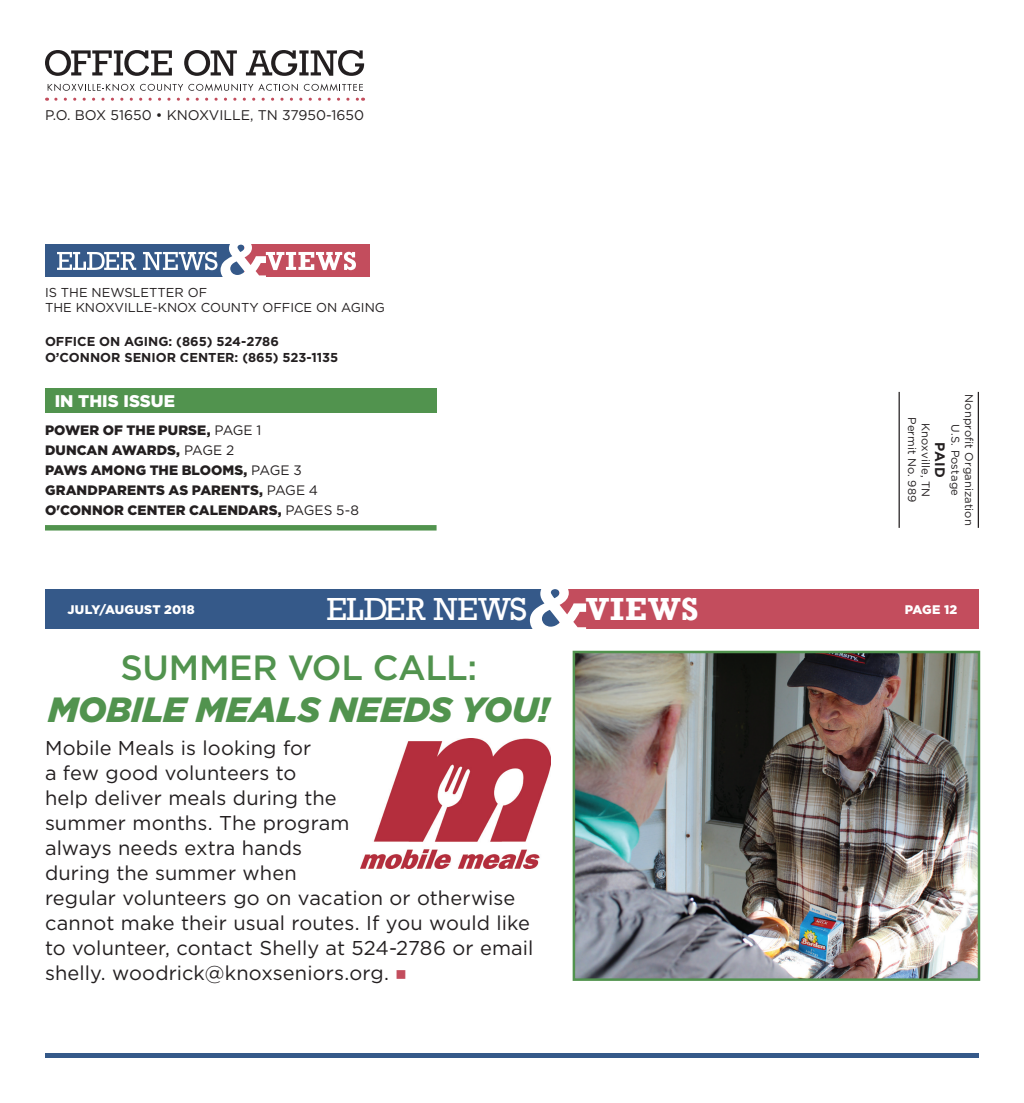
<style>
.page{position:relative;width:1024px;height:1103px;background:#fff}
.page>*{position:absolute;margin:0;border:0;box-sizing:border-box;transform-origin:0 0}
.t1{font:italic 900 35px "Gotham";letter-spacing:-.005em;color:#51934e}
.t2{font:500 35px "Gotham";letter-spacing:-.01em;color:#51934e}
.t3{font:32.75px "Rockwell";letter-spacing:-.005em;color:#fff}
.t4{font:700 32.75px "Rockwell";letter-spacing:.03em;color:#fff}
.t5{font:20px/25px "Gotham";letter-spacing:.005em;color:#231f20}
.t6{font:900 16.88px "Gotham";color:#fff}
.t7{font:14px "Gotham";color:#231f20}
.t8{font:700 13.75px "Gotham";color:#231f20}
.t9{font:900 13.62px/19.8px "Gotham";color:#231f20}
.t10{font:700 12.88px/15.5px "Gotham";color:#231f20}
.t11{font:12.88px/15.5px "Gotham";color:#231f20}
.t12{font:900 12.5px "Gotham";letter-spacing:.015em;color:#fff}
.t13{font:11.25px/13.5px "Gotham";letter-spacing:.01em;color:#231f20;text-align:center}
.s1{font-weight:400}
.s2{color:#c34d5d}
</style>
<div class="page">
<hr style="left:978px;top:392px;width:1px;height:136px;background:#231f20">
<hr style="left:898px;top:392px;width:2px;height:136px;background:#231f20">
<div style="left:45px;top:589px;width:515px;height:40px;background:#355989"></div>
<div style="left:560px;top:589px;width:419px;height:40px;background:#c34d5d"></div>
<svg style="left:530px;top:589px;width:56px;height:40px"></svg>
<div style="left:45px;top:1053px;width:934px;height:5px;background:#355989"></div>
<svg style="left:45px;top:50px;width:127px;height:26px"></svg>
<svg style="left:184px;top:50px;width:53px;height:26px"></svg>
<svg style="left:246px;top:50px;width:118px;height:26px"></svg>
<svg style="left:48px;top:84px;width:250px;height:7px"></svg>
<svg style="left:304px;top:84px;width:59px;height:7px"></svg>
<svg style="left:56px;top:98px;width:307px;height:3px"></svg>
<div style="left:45px;top:245px;width:200px;height:32px;background:#355989"></div>
<div style="left:245px;top:245px;width:125px;height:32px;background:#c34d5d"></div>
<svg style="left:57px;top:244px;width:299px;height:33px"></svg>
<div style="left:45px;top:388px;width:391px;height:24px;background:#51934e"></div>
<div style="left:45px;top:525px;width:391px;height:5px;background:#51934e"></div>
<img style="left:361px;top:738px;width:189px;height:130px">
<img style="left:575px;top:653px;width:402px;height:324px">
<div style="left:572px;top:650px;width:408px;height:330px;border:2px solid #51934e"></div>
<p class="t7" style="left:45px;top:106px;width:321px">P.O. BOX 51650 • KNOXVILLE, TN 37950-1650</p>
<p class="t11" style="left:45px;top:284px;width:341px">IS THE NEWSLETTER OF<br>THE KNOXVILLE-KNOX COUNTY OFFICE ON AGING</p>
<p class="t10" style="left:45px;top:334px;width:295px">OFFICE ON AGING: (865) 524-2786<br>O’CONNOR SENIOR CENTER: (865) 523-1135</p>
<p class="t6" style="left:55px;top:391px;width:122px">IN THIS ISSUE</p>
<p class="t9" style="left:45px;top:420px;width:315px">POWER OF THE PURSE, <span class="s1">PAGE 1<br></span>DUNCAN AWARDS, <span class="s1">PAGE 2<br></span>PAWS AMONG THE BLOOMS, <span class="s1">PAGE 3<br></span>GRANDPARENTS AS PARENTS, <span class="s1">PAGE 4<br></span>O'CONNOR CENTER CALENDARS, <span class="s1">PAGES 5-8</span></p>
<p class="t13" style="left:976px;top:394px;width:133px;rotate:90deg">Nonprofit Organization<br>U.S. Postage</p>
<p class="t13" style="left:932px;top:417px;width:87px;rotate:90deg">Knoxville, TN<br>Permit No. 989</p>
<p class="t8" style="left:948px;top:442px;width:36px;rotate:90deg">PAID</p>
<p class="t12" style="left:68px;top:601px;width:129px">JULY/AUGUST 2018</p>
<h2 class="t3" style="left:327px;top:590px;width:202px">ELDER NEWS</h2>
<h2 class="t4" style="left:586px;top:589px;width:114px">VIEWS</h2>
<p class="t12" style="left:904px;top:601px;width:54px">PAGE 12</p>
<h1 class="t2" style="left:120px;top:646px;width:358px">SUMMER VOL CALL:</h1>
<h1 class="t1" style="left:48px;top:688px;width:503px">MOBILE MEALS NEEDS YOU!</h1>
<p class="t5" style="left:45px;top:735px;width:490px">Mobile Meals is looking for<br>a few good volunteers to<br>help deliver meals during the<br>summer months. The program<br>always needs extra hands<br>during the summer when<br>regular volunteers go on vacation or otherwise cannot make their usual routes. If you would like to volunteer, contact Shelly at 524-2786 or email shelly. woodrick@knoxseniors.org. <span class="s2">■</span></p>
</div>
